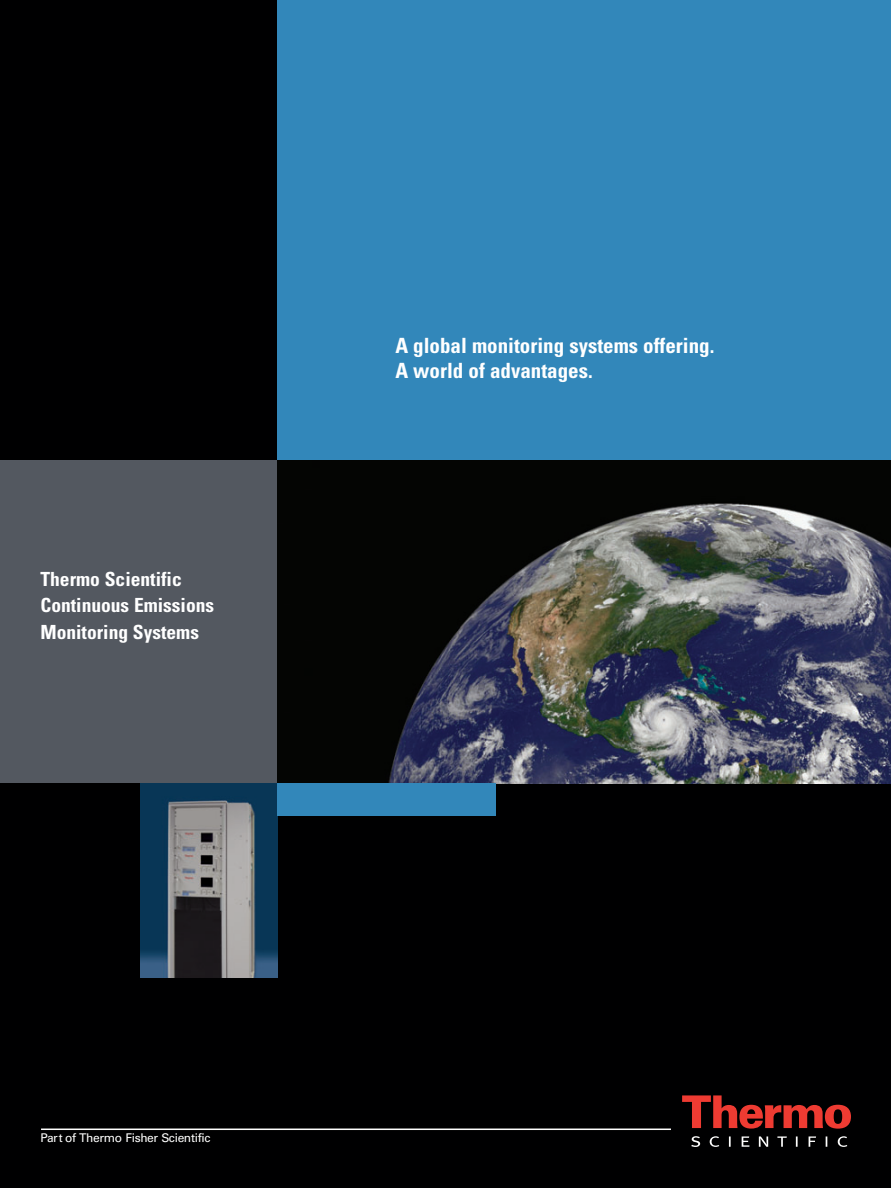
<style>
.page{position:relative;width:891px;height:1188px;background:#000001}
.page>*{position:absolute;margin:0;border:0;box-sizing:border-box;transform-origin:0 0}
.t1{font:700 condensed 21px/25.2px "Univers";color:#fff}
.t2{font:700 condensed 19.5px/26.4px "Univers";color:#fff}
.t3{font:12px "Univers";letter-spacing:-.02em;color:#fff}
</style>
<div class="page">
<div style="left:277px;top:0;width:614px;height:467px;background:#3287ba"></div>
<div style="left:0;top:460px;width:277px;height:323px;background:#535860"></div>
<hr style="left:41px;top:1129px;width:630px;height:1px;background:#fff">
<svg style="left:682px;top:1095px;width:169px;height:34px"></svg>
<svg style="left:691px;top:1136px;width:156px;height:11px"></svg>
<img style="left:277px;top:460px;width:614px;height:323px">
<img style="left:141px;top:783px;width:136px;height:195px">
<div style="left:277px;top:783px;width:219px;height:33px;background:#3287ba"></div>
<p class="t2" style="left:40px;top:568px;width:175px">Thermo Scientific<br>Continuous Emissions<br>Monitoring Systems</p>
<p class="t1" style="left:395px;top:335px;width:321px">A global monitoring systems offering.<br>A world of advantages.</p>
<p class="t3" style="left:40px;top:1134px;width:172px">Part of Thermo Fisher Scientific</p>
</div>
